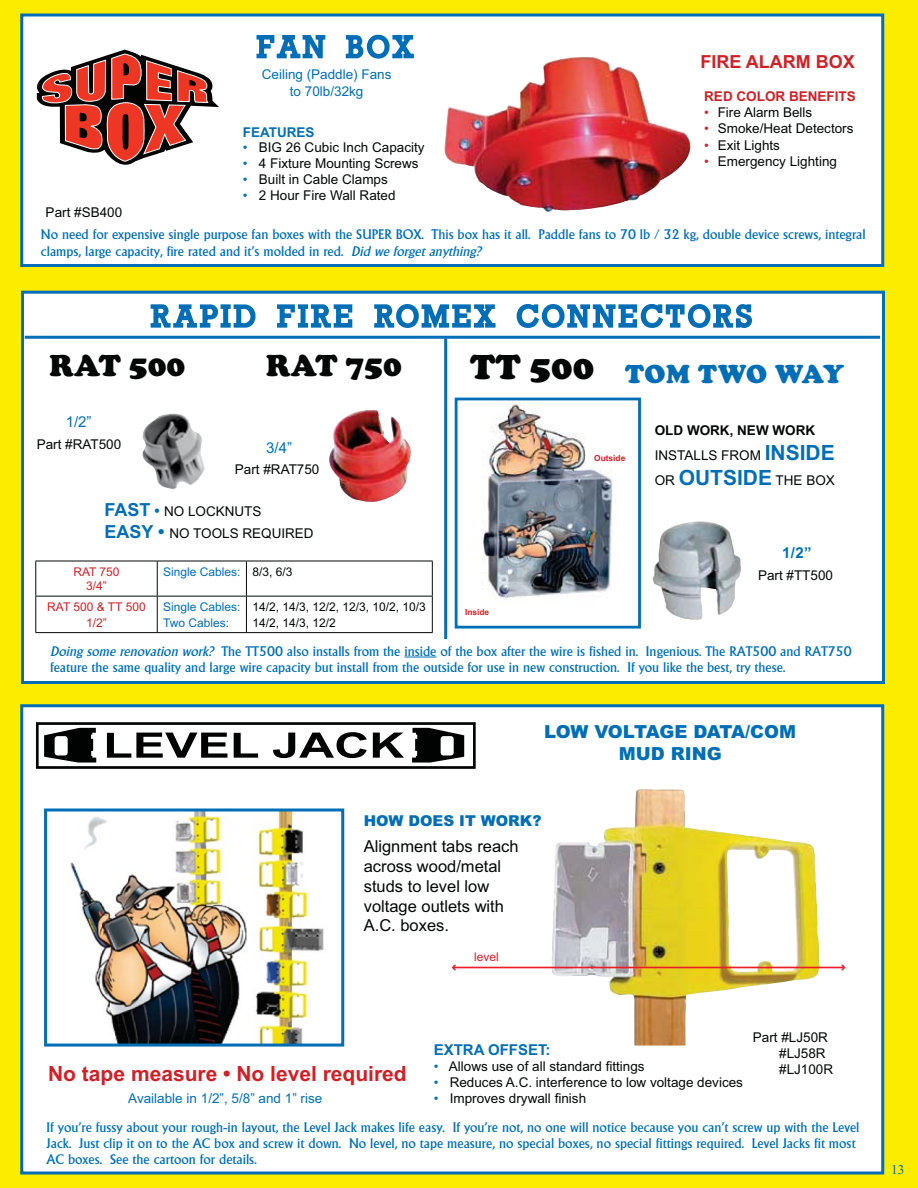
<style>
.page{position:relative;width:918px;height:1188px;background:#fced00}
.page>*{position:absolute;margin:0;border:0;box-sizing:border-box;transform-origin:0 0}
.t1{font:900 36px "Cooper";color:#030806}
.t2{font:900 31.5px "Cooper";color:#030806}
.t3{font:900 27px "Cooper";letter-spacing:.01em;color:#006eb7}
.t4{font:700 21px "Arial";color:#d02026}
.t5{font:900 18px/21.6px "Arial";letter-spacing:-.01em;color:#006eb7;text-align:center}
.t6{font:700 18px "Arial";color:#d02026}
.t7{font:16.5px/19.8px "Arial";color:#030806}
.t8{font:700 15px "Arial";color:#006eb7}
.t9{font:900 15px "Arial";color:#006eb7}
.t10{font:15px "Arial";color:#006eb7}
.t11{font:13.5px/16.2px "Alberta";color:#006eb7}
.t12{font:13.5px/16.2px "Arial";color:#030806}
.t13{font:13.5px/16.2px "Arial";color:#006eb7;text-align:center}
.t14{font:700 13.5px "Arial";color:#d02026}
.t15{font:700 13.5px "Arial";color:#006eb7}
.t16{font:13.5px "Times New Roman";color:#006eb7}
.t17{font:12px/15.8px "Arial";color:#006eb7}
.t18{font:12px/15.8px "Arial";color:#030806}
.t19{font:12px/14.4px "Arial";color:#d02026;text-align:center}
.t20{font:700 8.4px "Arial";color:#d02026}
.s1{color:#006eb7}
.s2{color:#d02026}
.s3{font-style:italic}
.s4{font-weight:700;font-size:18px;color:#006eb7}
.s5{font-weight:700;font-size:15px;color:#006eb7}
.s6{color:#030806}
.s7{font-weight:700}
.s8{font-weight:700;font-size:21px;color:#006eb7}
</style>
<div class="page">
<div style="left:22px;top:706px;width:861px;height:467px;background:#fff"></div>
<div style="left:20px;top:704px;width:864px;height:471px;border:3px solid #006eb7"></div>
<svg style="left:107px;top:733px;width:120px;height:25px"></svg>
<svg style="left:234px;top:733px;width:24px;height:25px"></svg>
<svg style="left:273px;top:732px;width:94px;height:26px"></svg>
<svg style="left:373px;top:733px;width:31px;height:25px"></svg>
<svg style="left:44px;top:728px;width:52px;height:35px"></svg>
<svg style="left:412px;top:728px;width:52px;height:35px"></svg>
<div style="left:36px;top:722px;width:440px;height:47px;border:3px solid #010202"></div>
<img style="left:70px;top:813px;width:254px;height:230px">
<div style="left:44px;top:809px;width:300px;height:238px;border:3px solid #006eb7"></div>
<img style="left:542px;top:789px;width:282px;height:257px">
<hr style="left:453px;top:967px;width:391px;height:1px;background:#eb1d25">
<svg style="left:841px;top:965px;width:4px;height:5px"></svg>
<svg style="left:452px;top:965px;width:4px;height:5px"></svg>
<div style="left:22px;top:292px;width:861px;height:391px;background:#fff"></div>
<div style="left:21px;top:291px;width:864px;height:393px;border:3px solid #006eb7"></div>
<img style="left:652px;top:521px;width:89px;height:99px">
<svg style="left:150px;top:304px;width:602px;height:24px"></svg>
<img style="left:329px;top:410px;width:82px;height:92px">
<img style="left:142px;top:413px;width:63px;height:77px">
<hr style="left:25px;top:336px;width:855px;height:3px;background:#006eb7">
<img style="left:482px;top:403px;width:131px;height:196px">
<div style="left:455px;top:398px;width:186px;height:231px;border:3px solid #006eb7"></div>
<hr style="left:404px;top:657px;width:33px;height:1px;background:#006eb7">
<hr style="left:444px;top:338px;width:3px;height:301px;background:#006eb7">
<div style="left:22px;top:15px;width:861px;height:251px;background:#fff"></div>
<div style="left:20px;top:14px;width:864px;height:253px;border:3px solid #006eb7"></div>
<svg style="left:256px;top:34px;width:158px;height:25px"></svg>
<svg style="left:37px;top:50px;width:182px;height:115px"></svg>
<img style="left:444px;top:56px;width:247px;height:156px">
<hr style="left:35px;top:561px;width:122px;height:1px;background:#030806">
<hr style="left:35px;top:561px;width:1px;height:35px;background:#030806">
<hr style="left:157px;top:561px;width:89px;height:1px;background:#030806">
<hr style="left:157px;top:561px;width:1px;height:35px;background:#030806">
<hr style="left:246px;top:561px;width:187px;height:1px;background:#030806">
<hr style="left:246px;top:561px;width:1px;height:35px;background:#030806">
<hr style="left:432px;top:561px;width:1px;height:35px;background:#030806">
<hr style="left:35px;top:596px;width:122px;height:1px;background:#030806">
<hr style="left:35px;top:597px;width:1px;height:35px;background:#030806">
<hr style="left:157px;top:596px;width:89px;height:1px;background:#030806">
<hr style="left:157px;top:597px;width:1px;height:35px;background:#030806">
<hr style="left:246px;top:596px;width:187px;height:1px;background:#030806">
<hr style="left:246px;top:597px;width:1px;height:35px;background:#030806">
<hr style="left:432px;top:597px;width:1px;height:35px;background:#030806">
<hr style="left:35px;top:632px;width:398px;height:1px;background:#030806">
<p class="t12" style="left:46px;top:206px;width:78px">Part #SB400</p>
<p class="t13" style="left:262px;top:68px;width:131px">Ceiling (Paddle) Fans to 70lb/32kg</p>
<p class="t15" style="left:243px;top:124px;width:73px">FEATURES</p>
<p class="t12" style="left:243px;top:141px;width:183px"><span class="s1">•</span> BIG 26 Cubic Inch Capacity</p>
<p class="t12" style="left:243px;top:157px;width:177px"><span class="s1">•</span> 4 Fixture Mounting Screws</p>
<p class="t12" style="left:243px;top:172px;width:147px"><span class="s1">•</span> Built in Cable Clamps</p>
<p class="t12" style="left:243px;top:188px;width:154px"><span class="s1">•</span> 2 Hour Fire Wall Rated</p>
<h3 class="t6" style="left:701px;top:51px;width:156px">FIRE ALARM BOX</h3>
<p class="t14" style="left:704px;top:88px;width:153px">RED COLOR BENEFITS</p>
<p class="t12" style="left:704px;top:106px;width:110px"><span class="s2">•</span> Fire Alarm Bells</p>
<p class="t12" style="left:704px;top:122px;width:151px"><span class="s2">•</span> Smoke/Heat Detectors</p>
<p class="t12" style="left:704px;top:138px;width:77px"><span class="s2">•</span> Exit Lights</p>
<p class="t12" style="left:704px;top:154px;width:134px"><span class="s2">•</span> Emergency Lighting</p>
<p class="t11" style="left:41px;top:228px;width:826px">No need for expensive single purpose fan boxes with the SUPER BOX. This box has it all. Paddle fans to 70 lb / 32 kg, double device screws, integral clamps, large capacity, fire rated and it’s molded in red. <span class="s3">Did we forget anything?</span></p>
<h2 class="t2" style="left:50px;top:353px;width:137px">RAT 500</h2>
<h2 class="t2" style="left:266px;top:353px;width:137px">RAT 750</h2>
<h1 class="t1" style="left:470px;top:353px;width:126px">TT 500</h1>
<h3 class="t3" style="left:625px;top:363px;width:221px">TOM TWO WAY</h3>
<p class="t10" style="left:66px;top:416px;width:27px">1/2”</p>
<p class="t12" style="left:37px;top:437px;width:86px">Part #RAT500</p>
<p class="t10" style="left:266px;top:443px;width:27px">3/4”</p>
<p class="t12" style="left:235px;top:462px;width:86px">Part #RAT750</p>
<p class="t12" style="left:104px;top:502px;width:211px;line-height:21.6px"><span class="s4">FAST</span> <span class="s5">•</span> NO LOCKNUTS<br><span class="s4">EASY •</span> NO TOOLS REQUIRED</p>
<p class="t19" style="left:73px;top:565px;width:48px">RAT 750<br>3/4”</p>
<p class="t17" style="left:163px;top:565px;width:131px">Single Cables: <span class="s6">8/3, 6/3</span></p>
<p class="t19" style="left:47px;top:600px;width:100px;line-height:15.8px">RAT 500 &amp; TT 500<br>1/2”</p>
<p class="t17" style="left:163px;top:600px;width:79px">Single Cables:<br>Two Cables:</p>
<p class="t18" style="left:252px;top:600px;width:175px">14/2, 14/3, 12/2, 12/3, 10/2, 10/3<br>14/2, 14/3, 12/2</p>
<p class="t20" style="left:465px;top:607px;width:26px">Inside</p>
<p class="t20" style="left:594px;top:453px;width:33px">Outside</p>
<p class="t12" style="left:655px;top:419px;width:182px;line-height:25.2px"><span class="s7">OLD WORK, NEW WORK<br></span>INSTALLS FROM <span class="s8">INSIDE<br></span>OR <span class="s8">OUTSIDE</span> THE BOX</p>
<p class="t8" style="left:782px;top:544px;width:31px">1/2”</p>
<p class="t12" style="left:758px;top:569px;width:77px">Part #TT500</p>
<p class="t11" style="left:50px;top:644px;width:803px"><span class="s3">Doing some renovation work?</span> The TT500 also installs from the inside of the box after the wire is fished in. Ingenious. The RAT500 and RAT750 feature the same quality and large wire capacity but install from the outside for use in new construction. If you like the best, try these.</p>
<h3 class="t5" style="left:544px;top:721px;width:254px">LOW VOLTAGE DATA/COM<br>MUD RING</h3>
<p class="t9" style="left:364px;top:812px;width:179px">HOW DOES IT WORK?</p>
<p class="t7" style="left:364px;top:838px;width:156px">Alignment tabs reach across wood/metal studs to level low voltage outlets with<br>A.C. boxes.</p>
<h3 class="t4" style="left:48px;top:1062px;width:360px">No tape measure • No level required</h3>
<p class="t13" style="left:128px;top:1091px;width:196px">Available in 1/2”, 5/8” and 1” rise</p>
<p class="t19" style="left:474px;top:950px;width:26px">level</p>
<p class="t8" style="left:434px;top:1042px;width:118px">EXTRA OFFSET:</p>
<p class="t12" style="left:434px;top:1060px;width:213px"><span class="s1">•</span> Allows use of all standard fittings</p>
<p class="t12" style="left:434px;top:1075px;width:311px"><span class="s1">•</span> Reduces A.C. interference to low voltage devices</p>
<p class="t12" style="left:434px;top:1091px;width:154px"><span class="s1">•</span> Improves drywall finish</p>
<p class="t12" style="left:779px;top:1030px;width:56px;text-indent:-26px">Part #LJ50R #LJ58R #LJ100R</p>
<p class="t11" style="left:47px;top:1120px;width:814px">If you’re fussy about your rough-in layout, the Level Jack makes life easy. If you’re not, no one will notice because you can’t screw up with the Level<br>Jack. Just clip it on to the AC box and screw it down. No level, no tape measure, no special boxes, no special fittings required. Level Jacks fit most<br>AC boxes. See the cartoon for details.</p>
<p class="t16" style="left:891px;top:1162px;width:15px">13</p>
</div>
